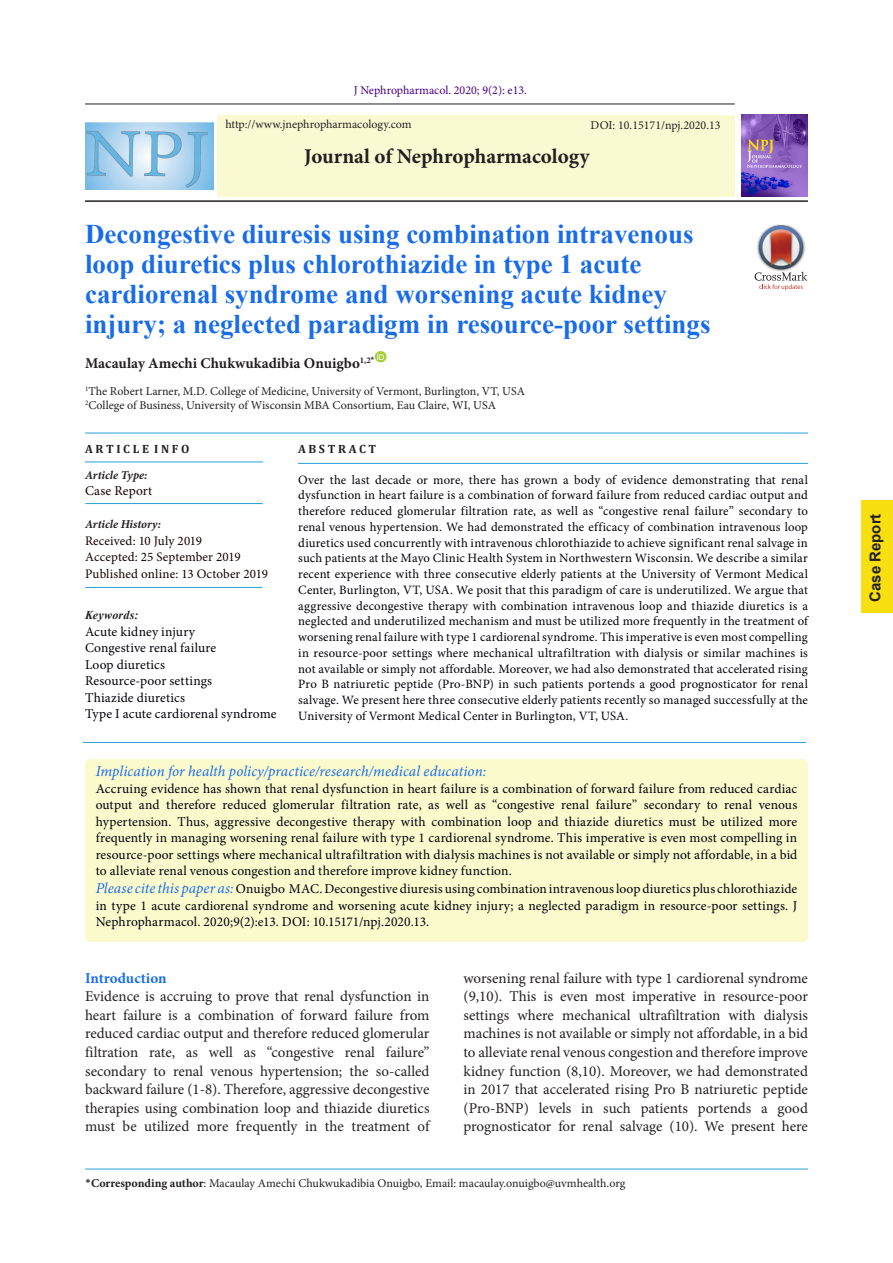
<style>
.page{position:relative;width:893px;height:1263px;background:#fff}
.page>*{position:absolute;margin:0;border:0;box-sizing:border-box;transform-origin:0 0}
.t1{font:700 27px/30px "Times New Roman";color:#196ce8}
.t2{font:700 21px "Minion Pro";color:#231f20}
.t3{font:15px/18.6px "Minion Pro";color:#231f20;text-align:justify}
.abstract{font:italic 15px "Minion Pro";letter-spacing:.005em;color:#196ce8}
.t4{font:700 15px "Minion Pro";color:#231f20}
.t5{font:700 15px "Minion Pro";letter-spacing:-.005em;color:#196ce8}
.t6{font:700 15px "Arial";color:#231f20}
.abstract-2{font:13.5px/16.5px "Minion Pro";letter-spacing:.005em;color:#00000b;text-align:justify}
.t7{font:13.5px "Minion Pro";letter-spacing:.01em;color:#170000}
.t8{font:13.05px "Minion Pro";letter-spacing:.005em;color:#170000}
.abstract-3{font:12.75px/15.8px "Minion Pro";letter-spacing:.005em;color:#00000b;text-align:justify}
.t9{font:12px "Minion Pro";color:#231f20}
.t10{font:12px "Minion Pro";color:#4b0082}
.t11{font:italic 700 12px "Minion Pro";color:#231f20}
.t12{font:700 12px "Cambria";color:#231f20}
.abstract-4{font:italic 700 12px "Times New Roman";letter-spacing:.015em;color:#231f20}
.t13{font:7.8px "Arial";color:#fff}
.s1{font-style:italic;font-size:15px;color:#196ce8}
.s2{font-family:"Calibri"}
.s3{font-weight:700}
</style>
<div class="page">
<hr style="left:85px;top:104px;width:650px;height:1px;background:#231f20">
<hr style="left:85px;top:200px;width:723px;height:2px;background:#231f20">
<div style="left:217px;top:115px;width:518px;height:81px;background:#fafad2"></div>
<img style="left:741px;top:115px;width:66px;height:82px">
<div style="left:375px;top:351px;width:12px;height:11px;background:#a6ce39;border-radius:50%"></div>
<hr style="left:85px;top:1169px;width:723px;height:1px;background:#28a0da">
<div style="left:85px;top:759px;width:723px;height:183px;background:#fafacd;border-radius:5px"></div>
<hr style="left:298px;top:463px;width:510px;height:1px;background:#28a0da">
<hr style="left:85px;top:433px;width:723px;height:1px;background:#28a0da">
<hr style="left:83px;top:742px;width:723px;height:1px;background:#28a0da">
<hr style="left:85px;top:462px;width:178px;height:1px;background:#28a0da">
<hr style="left:85px;top:503px;width:178px;height:1px;background:#28a0da">
<div style="left:861px;top:500px;width:32px;height:112px;background:#f8df11"></div>
<svg style="left:755px;top:225px;width:52px;height:65px"></svg>
<hr style="left:85px;top:587px;width:177px;height:1px;background:#28a0da">
<img style="left:85px;top:122px;width:128px;height:67px">
<p class="t10" style="left:354px;top:82px;width:175px">J Nephropharmacol. 2020; 9(2): e13.</p>
<p class="t9" style="left:225px;top:116px;width:188px">http://www.jnephropharmacology.com</p>
<p class="t9" style="left:591px;top:117px;width:131px">DOI: 10.15171/npj.2020.13</p>
<p class="t2" style="left:304px;top:142px;width:287px">Journal of Nephropharmacology</p>
<p class="t1" style="left:85px;top:218px;width:627px">Decongestive diuresis using combination intravenous loop diuretics plus chlorothiazide in type 1 acute cardiorenal syndrome and worsening acute kidney injury; a neglected paradigm in resource-poor settings</p>
<p class="t4" style="left:85px;top:352px;width:291px">Macaulay Amechi Chukwukadibia Onuigbo<sup>1,2</sup><sup>*</sup></p>
<p class="t13" style="left:377px;top:352px;width:9px">ID</p>
<p class="t9" style="left:85px;top:383px;width:441px"><sup>1</sup>The Robert Larner, M.D. College of Medicine, University of Vermont, Burlington, VT, USA</p>
<p class="t9" style="left:85px;top:397px;width:413px"><sup>2</sup>College of Business, University of Wisconsin MBA Consortium, Eau Claire, WI, USA</p>
<p class="t12" style="left:85px;top:440px;width:106px">A R T I C L E I N F O</p>
<p class="t11" style="left:85px;top:466px;width:64px">Article Type:</p>
<p class="t7" style="left:85px;top:482px;width:69px">Case Report</p>
<p class="t11" style="left:85px;top:516px;width:78px">Article History:</p>
<p class="t8" style="left:85px;top:532px;width:119px">Received: 10 July 2019</p>
<p class="t8" style="left:85px;top:548px;width:157px">Accepted: 25 September 2019</p>
<p class="t8" style="left:85px;top:565px;width:184px">Published online: 13 October 2019</p>
<p class="abstract-4" style="left:85px;top:607px;width:55px">Keywords:</p>
<p class="abstract-2" style="left:85px;top:623px;width:112px">Acute kidney injury</p>
<p class="abstract-2" style="left:85px;top:640px;width:133px">Congestive renal failure</p>
<p class="abstract-2" style="left:85px;top:656px;width:82px">Loop diuretics</p>
<p class="abstract-2" style="left:85px;top:673px;width:129px">Resource-poor settings</p>
<p class="abstract-2" style="left:85px;top:689px;width:102px">Thiazide diuretics</p>
<p class="abstract-2" style="left:85px;top:706px;width:193px">Type I acute cardiorenal syndrome</p>
<p class="t12" style="left:298px;top:441px;width:80px">A B S T R A C T</p>
<p class="abstract-3" style="left:298px;top:472px;width:511px">Over the last decade or more, there has grown a body of evidence demonstrating that renal dysfunction in heart failure is a combination of forward failure from reduced cardiac output and therefore reduced glomerular filtration rate, as well as “congestive renal failure” secondary to renal venous hypertension. We had demonstrated the efficacy of combination intravenous loop diuretics used concurrently with intravenous chlorothiazide to achieve significant renal salvage in such patients at the Mayo Clinic Health System in Northwestern Wisconsin. We describe a similar recent experience with three consecutive elderly patients at the University of Vermont Medical Center, Burlington, VT, USA. We posit that this paradigm of care is underutilized. We argue that aggressive decongestive therapy with combination intravenous loop and thiazide diuretics is a neglected and underutilized mechanism and must be utilized more frequently in the treatment of worsening renal failure with type 1 cardiorenal syndrome. This imperative is even most compelling in resource-poor settings where mechanical ultrafiltration with dialysis or similar machines is not available or simply not affordable. Moreover, we had also demonstrated that accelerated rising Pro B natriuretic peptide (Pro-BNP) in such patients portends a good prognosticator for renal salvage. We present here three consecutive elderly patients recently so managed successfully at the University of Vermont Medical Center in Burlington, VT, USA.</p>
<p class="abstract" style="left:96px;top:761px;width:392px">Implication for health policy/practice/research/medical education:</p>
<p class="abstract-2" style="left:96px;top:780px;width:703px">Accruing evidence has shown that renal dysfunction in heart failure is a combination of forward failure from reduced cardiac output and therefore reduced glomerular filtration rate, as well as “congestive renal failure” secondary to renal venous hypertension. Thus, aggressive decongestive therapy with combination loop and thiazide diuretics must be utilized more frequently in managing worsening renal failure with type 1 cardiorenal syndrome. This imperative is even most compelling in resource-poor settings where mechanical ultrafiltration with dialysis machines is not available or simply not affordable, in a bid to alleviate renal venous congestion and therefore improve kidney function.</p>
<p class="abstract-2" style="left:96px;top:881px;width:703px"><span class="s1">Please cite this paper as:</span> Onuigbo MAC. Decongestive diuresis using combination intravenous loop diuretics plus chlorothiazide in type 1 acute cardiorenal syndrome and worsening acute kidney injury; a neglected paradigm in resource-poor settings. J Nephropharmacol. 2020;9(2):e13. DOI: 10.15171/npj.2020.13.</p>
<p class="t5" style="left:85px;top:967px;width:83px">Introduction</p>
<p class="t3" style="left:85px;top:987px;width:346px">Evidence is accruing to prove that renal dysfunction in heart failure is a combination of forward failure from reduced cardiac output and therefore reduced glomerular filtration rate, as well as “congestive renal failure” secondary to renal venous hypertension; the so-called backward failure (1-8). Therefore, aggressive decongestive therapies using combination loop and thiazide diuretics must be utilized more frequently in the treatment of</p>
<p class="t3" style="left:463px;top:968px;width:346px">worsening renal failure with type 1 cardiorenal syndrome (9,10). This is even most imperative in resource-poor settings where mechanical ultrafiltration with dialysis machines is not available or simply not affordable, in a bid to alleviate renal venous congestion and therefore improve kidney function (8,10). Moreover, we had demonstrated in 2017 that accelerated rising Pro B natriuretic peptide (Pro-BNP) levels in such patients portends a good prognosticator for renal salvage (10). We present here</p>
<p class="t9" style="left:85px;top:1175px;width:542px"><span class="s2">*</span><span class="s3">Corresponding author</span>: Macaulay Amechi Chukwukadibia Onuigbo, Email: macaulay.onuigbo@uvmhealth.org</p>
<p class="t6" style="left:864px;top:602px;width:90px;rotate:-90deg">Case Report</p>
</div>
